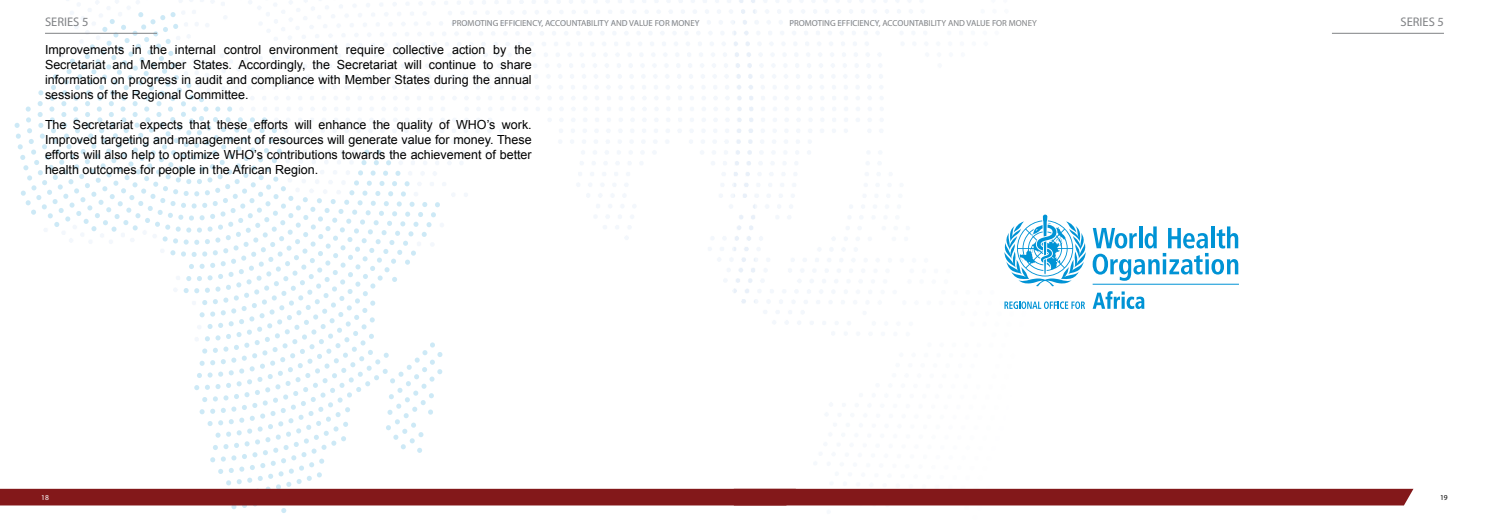
<style>
.page{position:relative;width:1489px;height:525px;background:#fff}
.page>*{position:absolute;margin:0;border:0;box-sizing:border-box;transform-origin:0 0}
.t1{font:12.5px/15px "Arial";color:#000;text-align:justify}
.t2{font:12.5px "Myriad Pro";color:#808285}
.t3{font:8.75px "Myriad Pro";color:#808285}
.t4{font:7.5px "Myriad Pro";color:#fff}
.t5{font:7.5px "Myriad Pro";color:#000}
</style>
<div class="page">
<hr style="left:1331px;top:33px;width:112px;height:1px;background:#808285">
<svg style="left:15px;top:12px;width:427px;height:501px"></svg>
<div style="left:0;top:488px;width:1413px;height:17px;background:#83181a"></div>
<hr style="left:45px;top:33px;width:112px;height:1px;background:#808285">
<svg style="left:1004px;top:214px;width:234px;height:95px"></svg>
<hr style="left:1092px;top:283px;width:146px;height:1px;background:#0093d5">
<p class="t2" style="left:45px;top:14px;width:45px">SERIES 5</p>
<p class="t3" style="left:452px;top:18px;width:249px">PROMOTING EFFICIENCY, ACCOUNTABILITY AND VALUE FOR MONEY</p>
<p class="t1" style="left:45px;top:42px;width:488px">Improvements in the internal control environment require collective action by the Secretariat and Member States. Accordingly, the Secretariat will continue to share information on progress in audit and compliance with Member States during the annual sessions of the Regional Committee.</p>
<p class="t1" style="left:45px;top:117px;width:488px">The Secretariat expects that these efforts will enhance the quality of WHO’s work.<br>Improved targeting and management of resources will generate value for money. These efforts will also help to optimize WHO’s contributions towards the achievement of better health outcomes for people in the African Region.</p>
<p class="t3" style="left:789px;top:18px;width:249px">PROMOTING EFFICIENCY, ACCOUNTABILITY AND VALUE FOR MONEY</p>
<p class="t2" style="left:1400px;top:14px;width:45px">SERIES 5</p>
<p class="t4" style="left:41px;top:492px;width:9px">18</p>
<p class="t5" style="left:1439px;top:492px;width:9px">19</p>
</div>
